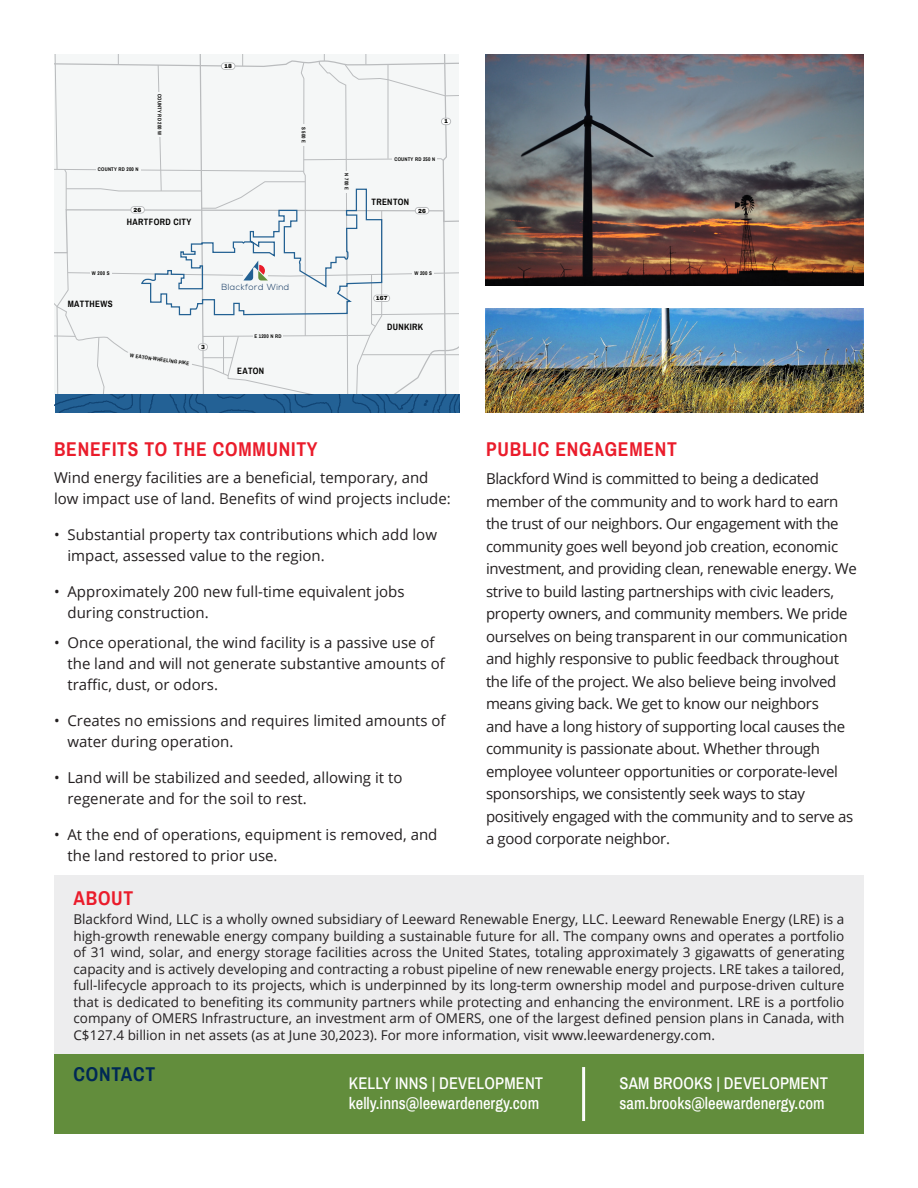
<style>
.page{position:relative;width:918px;height:1188px;background:#fff}
.page>*{position:absolute;margin:0;border:0;box-sizing:border-box;transform-origin:0 0}
.t1{font:700 19.5px "Archivo Narrow";letter-spacing:.04em;color:#ea1c2b}
.t2{font:700 19.5px "Archivo Narrow";letter-spacing:.04em;color:#002855}
.t3{font:500 16.5px/19.8px "Archivo Narrow";color:#fff}
.t4{font:15px/22.5px "Open Sans";letter-spacing:-.02em;color:#231f20}
.t5{font:15px/21px "Open Sans";color:#231f20}
.t6{font:13.5px/16.5px "Open Sans";color:#231f20;text-align:justify}
.t7{font:700 9px "Archivo Narrow";letter-spacing:.04em;color:#050504}
.t8{font:300 8.85px "Nexa";letter-spacing:.05em;color:#002855}
.t9{font:900 5.7px "Archivo";letter-spacing:.04em;color:#040503}
.t10{font:700 5.25px "Archivo Narrow";letter-spacing:.04em;color:#050504}
</style>
<div class="page">
<div style="left:54px;top:875px;width:810px;height:179px;background:#ededee"></div>
<div style="left:54px;top:1054px;width:810px;height:80px;background:#628d3c"></div>
<svg style="left:54px;top:54px;width:406px;height:358px"></svg>
<img style="left:486px;top:54px;width:378px;height:231px">
<img style="left:486px;top:309px;width:378px;height:104px">
<hr style="left:582px;top:1067px;width:3px;height:54px;background:#fff">
<p class="t9" style="left:224px;top:63px;width:9px">18</p>
<p class="t10" style="left:98px;top:166px;width:42px">COUNTY RD 200 N</p>
<p class="t10" style="left:163px;top:94px;width:43px;rotate:90deg">COUNTY RD 200 W</p>
<p class="t10" style="left:307px;top:127px;width:18px;rotate:90deg">S 500 E</p>
<p class="t10" style="left:350px;top:173px;width:18px;rotate:90deg">N 700 E</p>
<p class="t10" style="left:394px;top:155px;width:42px">COUNTY RD 250 N</p>
<p class="t7" style="left:372px;top:196px;width:39px">TRENTON</p>
<p class="t9" style="left:134px;top:206px;width:9px">26</p>
<p class="t9" style="left:418px;top:207px;width:9px">26</p>
<p class="t7" style="left:127px;top:215px;width:66px">HARTFORD CITY</p>
<p class="t9" style="left:444px;top:118px;width:5px">1</p>
<p class="t10" style="left:92px;top:270px;width:19px">W 200 S</p>
<p class="t10" style="left:414px;top:270px;width:19px">W 200 S</p>
<p class="t7" style="left:68px;top:298px;width:47px">MATTHEWS</p>
<p class="t8" style="left:222px;top:282px;width:69px">Blackford Wind</p>
<p class="t10" style="left:131px;top:352px;width:61px;rotate:8deg">W EATON-WHEELING PIKE</p>
<p class="t9" style="left:201px;top:344px;width:5px">3</p>
<p class="t10" style="left:254px;top:333px;width:29px">E 1200 N RD</p>
<p class="t7" style="left:237px;top:364px;width:29px">EATON</p>
<p class="t9" style="left:376px;top:295px;width:13px">167</p>
<p class="t7" style="left:387px;top:321px;width:38px">DUNKIRK</p>
<h1 class="t1" style="left:54px;top:435px;width:265px">BENEFITS TO THE COMMUNITY</h1>
<p class="t5" style="left:54px;top:466px;width:398px">Wind energy facilities are a beneficial, temporary, and low impact use of land. Benefits of wind projects include:</p>
<p class="t5" style="left:68px;top:523px;width:371px;text-indent:-14px">• Substantial property tax contributions which add low impact, assessed value to the region.</p>
<p class="t5" style="left:68px;top:580px;width:339px;text-indent:-14px">• Approximately 200 new full-time equivalent jobs during construction.</p>
<p class="t5" style="left:68px;top:631px;width:379px;text-indent:-14px">• Once operational, the wind facility is a passive use of the land and will not generate substantive amounts of traffic, dust, or odors.</p>
<p class="t5" style="left:68px;top:709px;width:380px;text-indent:-14px">• Creates no emissions and requires limited amounts of water during operation.</p>
<p class="t5" style="left:68px;top:766px;width:336px;text-indent:-14px">• Land will be stabilized and seeded, allowing it to regenerate and for the soil to rest.</p>
<p class="t5" style="left:68px;top:823px;width:371px;text-indent:-14px">• At the end of operations, equipment is removed, and the land restored to prior use.</p>
<h1 class="t1" style="left:486px;top:435px;width:193px">PUBLIC ENGAGEMENT</h1>
<p class="t4" style="left:486px;top:467px;width:372px">Blackford Wind is committed to being a dedicated member of the community and to work hard to earn the trust of our neighbors. Our engagement with the community goes well beyond job creation, economic investment, and providing clean, renewable energy. We strive to build lasting partnerships with civic leaders, property owners, and community members. We pride ourselves on being transparent in our communication and highly responsive to public feedback throughout the life of the project. We also believe being involved means giving back. We get to know our neighbors<br>and have a long history of supporting local causes the community is passionate about. Whether through employee volunteer opportunities or corporate-level sponsorships, we consistently seek ways to stay positively engaged with the community and to serve as a good corporate neighbor.</p>
<h1 class="t1" style="left:73px;top:884px;width:61px">ABOUT</h1>
<p class="t6" style="left:73px;top:911px;width:773px">Blackford Wind, LLC is a wholly owned subsidiary of Leeward Renewable Energy, LLC. Leeward Renewable Energy (LRE) is a high-growth renewable energy company building a sustainable future for all. The company owns and operates a portfolio of 31 wind, solar, and energy storage facilities across the United States, totaling approximately 3 gigawatts of generating capacity and is actively developing and contracting a robust pipeline of new renewable energy projects. LRE takes a tailored, full-lifecycle approach to its projects, which is underpinned by its long-term ownership model and purpose-driven culture that is dedicated to benefiting its community partners while protecting and enhancing the environment. LRE is a portfolio company of OMERS Infrastructure, an investment arm of OMERS, one of the largest defined pension plans in Canada, with C$127.4 billion in net assets (as at June 30,2023). For more information, visit www.leewardenergy.com.</p>
<h1 class="t2" style="left:74px;top:1060px;width:83px">CONTACT</h1>
<p class="t3" style="left:349px;top:1073px;width:196px">KELLY INNS | DEVELOPMENT kelly.inns@leewardenergy.com</p>
<p class="t3" style="left:620px;top:1073px;width:210px">SAM BROOKS | DEVELOPMENT sam.brooks@leewardenergy.com</p>
</div>
